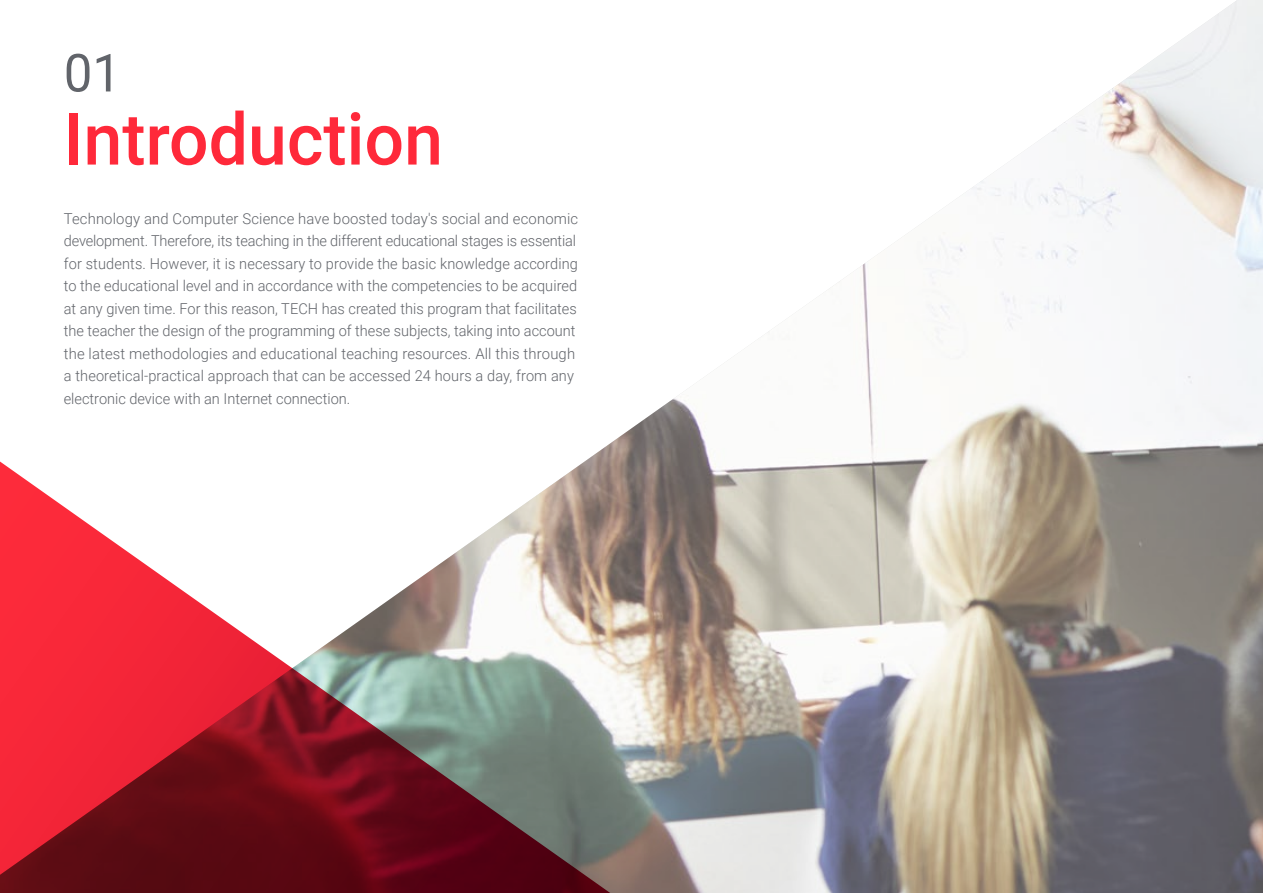
<style>
.page{position:relative;width:1263px;height:893px;background:#fff}
.page>*{position:absolute;margin:0;border:0;box-sizing:border-box;transform-origin:0 0}
.t1{font:500 72px "Roboto";color:#ff293a}
.t2{font:52.5px "Roboto";color:#61646a}
.t3{font:300 15px/22.5px "Roboto";letter-spacing:.005em;color:#61646a}
</style>
<div class="page">
<img style="left:607px;top:0;width:656px;height:893px">
<svg style="left:0;top:446px;width:640px;height:447px"></svg>
<h2 class="t2" style="left:64px;top:36px;width:59px">01</h2>
<h1 class="t1" style="left:64px;top:89px;width:381px">Introduction</h1>
<p class="t3" style="left:64px;top:207px;width:516px">Technology and Computer Science have boosted today's social and economic development. Therefore, its teaching in the different educational stages is essential for students. However, it is necessary to provide the basic knowledge according to the educational level and in accordance with the competencies to be acquired at any given time. For this reason, TECH has created this program that facilitates the teacher the design of the programming of these subjects, taking into account the latest methodologies and educational teaching resources. All this through a theoretical-practical approach that can be accessed 24 hours a day, from any electronic device with an Internet connection.</p>
</div>
